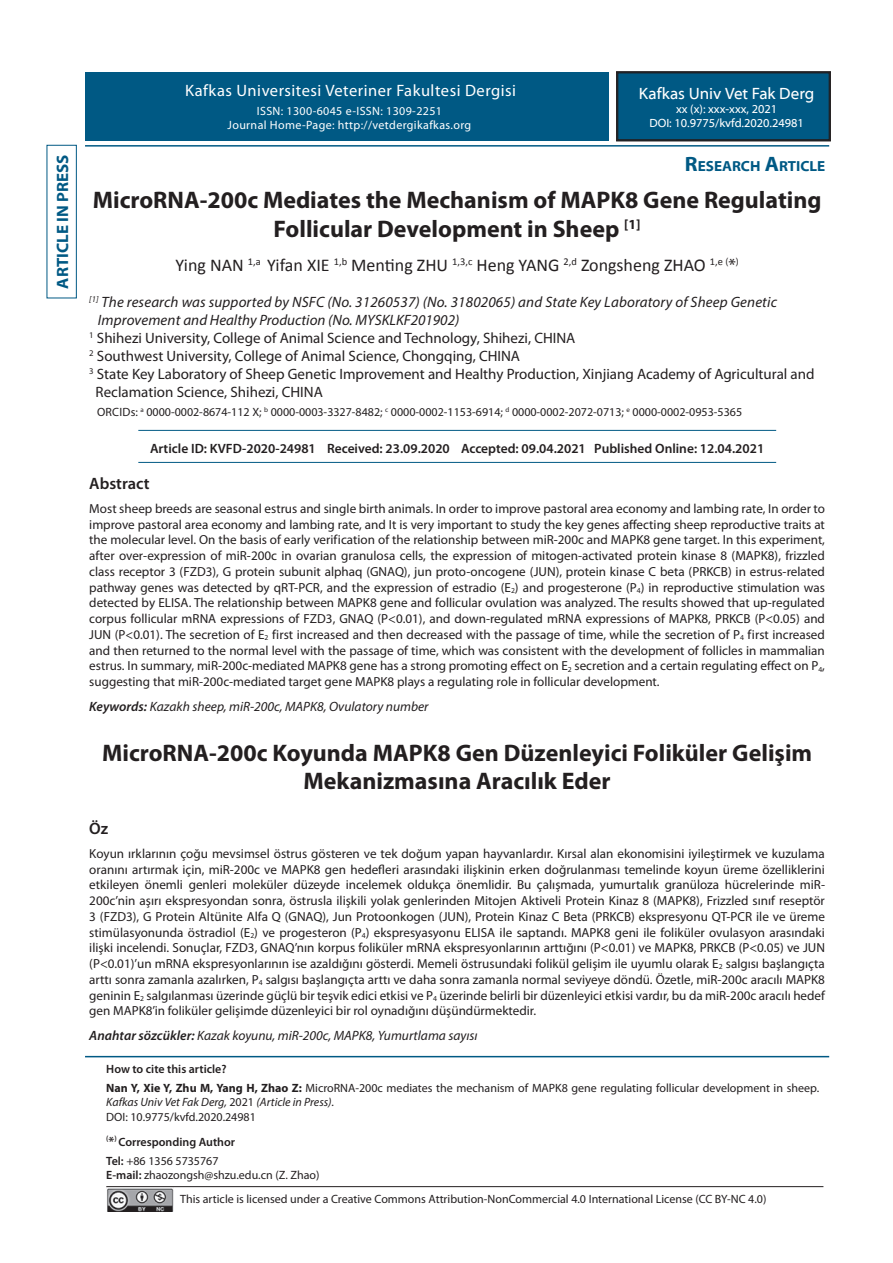
<style>
.page{position:relative;width:893px;height:1263px;background:#fff}
.page>*{position:absolute;margin:0;border:0;box-sizing:border-box;transform-origin:0 0}
.t1{font:700 24px/28.8px "Myriad Pro";color:#231f20;text-align:center}
.t2{font:18px "Calibri";color:#231f20}
.t3{font:16.5px "Myriad Pro";letter-spacing:.03em;color:#fff}
.t4{font:16.5px "Myriad Web Pro";color:#fff}
.t5{font:700 16.5px "Myriad Web Pro";color:#005984}
.t6{font:600 16.5px "Myriad Pro";color:#231f20}
.t7{font:15px "Myriad Pro";color:#231f20}
.t8{font:italic 15px "Myriad Pro";letter-spacing:.01em;color:#231f20}
.t9{font:700 14.7px "Myriad Web Pro";color:#005984}
.t10{font:italic 13.5px "Myriad Pro";color:#231f20}
.t11{font:600 13.5px "Myriad Pro";color:#231f20}
.t12{font:13.2px/15.8px "Myriad Pro";color:#231f20;text-align:justify}
.t13{font:12px/18.6px "Myriad Pro";color:#231f20}
.t14{font:12px/14.2px "Myriad Pro";letter-spacing:.03em;color:#fff;text-align:center}
.t15{font:italic 12px/14.4px "Myriad Pro";color:#231f20}
.t16{font:12px/14.4px "Myriad Web Pro";color:#fff;text-align:center}
.t17{font:600 12px/18.6px "Myriad Pro";color:#231f20}
.s1{font-size:21px}
.s2{font-family:"Myriad Pro"}
.s3{font-weight:600}
.s4{font-weight:700}
.s5{font-style:normal}
.s6{font-size:13.5px}
.s7{font-weight:400}
</style>
<div class="page">
<hr style="left:85px;top:1056px;width:744px;height:1px;background:#005984">
<hr style="left:85px;top:145px;width:744px;height:2px;background:#005984">
<div style="left:47px;top:145px;width:30px;height:153px;border:1px solid #005984"></div>
<hr style="left:138px;top:430px;width:638px;height:1px;background:#005984">
<hr style="left:138px;top:462px;width:638px;height:1px;background:#005984">
<div style="left:616px;top:71px;width:215px;height:70px;background:#005984"></div>
<div style="left:617px;top:72px;width:213px;height:69px;border:1px solid #231f20"></div>
<div style="left:618px;top:73px;width:211px;height:67px;border:1px solid #231f20"></div>
<div style="left:86px;top:72px;width:523px;height:68px;background:#005984"></div>
<img style="left:107px;top:1188px;width:67px;height:23px">
<hr style="left:106px;top:1186px;width:717px;height:1px;background:#231f20">
<p class="t5" style="left:54px;top:289px;width:135px;rotate:-90deg">ARTICLE IN PRESS</p>
<p class="t3" style="left:185px;top:80px;width:332px">Kafkas Universitesi Veteriner Fakultesi Dergisi</p>
<p class="t14" style="left:228px;top:103px;width:245px">ISSN: 1300-6045 e-ISSN: 1309-2251<br>Journal Home-Page: http://vetdergikafkas.org</p>
<p class="t4" style="left:639px;top:84px;width:177px">Kafkas Univ Vet Fak Derg</p>
<p class="t16" style="left:649px;top:102px;width:156px">xx (x): xxx-xxx, 2021<br>DOI: 10.9775/kvfd.2020.24981</p>
<p class="t9" style="left:685px;top:158px;width:142px"><span class="s1">R</span>ESEARCH <span class="s1">A</span>RTICLE</p>
<h1 class="t1" style="left:93px;top:186px;width:730px">MicroRNA-200c Mediates the Mechanism of MAPK8 Gene Regulating<br>Follicular Development in Sheep <sup>[1]</sup></h1>
<h2 class="t2" style="left:175px;top:254px;width:565px">Ying NAN <sup>1,a</sup> Yifan XIE <sup>1,b</sup> Menting ZHU <sup>1,3,c</sup> Heng YANG <sup>2,d</sup> Zongsheng ZHAO <sup>1,e</sup> <sup>(</sup><span class="s2">*</span><sup>)</sup></h2>
<p class="t8" style="left:89px;top:293px;width:689px"><sup>[1]</sup> The research was supported by NSFC (No. 31260537) (No. 31802065) and State Key Laboratory of Sheep Genetic</p>
<p class="t8" style="left:98px;top:311px;width:363px">Improvement and Healthy Production (No. MYSKLKF201902)</p>
<p class="t7" style="left:89px;top:329px;width:488px"><sup>1</sup> Shihezi University, College of Animal Science and Technology, Shihezi, CHINA</p>
<p class="t7" style="left:89px;top:347px;width:432px"><sup>2</sup> Southwest University, College of Animal Science, Chongqing, CHINA</p>
<p class="t7" style="left:89px;top:365px;width:727px"><sup>3</sup> State Key Laboratory of Sheep Genetic Improvement and Healthy Production, Xinjiang Academy of Agricultural and</p>
<p class="t7" style="left:96px;top:383px;width:229px">Reclamation Science, Shihezi, CHINA</p>
<p class="t13" style="left:97px;top:402px;width:647px">ORCIDs: <sup>a</sup> 0000-0002-8674-112 X; <sup>b</sup> 0000-0003-3327-8482; <sup>c</sup> 0000-0002-1153-6914; <sup>d</sup> 0000-0002-2072-0713; <sup>e</sup> 0000-0002-0953-5365</p>
<p class="t11" style="left:150px;top:439px;width:616px">Article ID: KVFD-2020-24981 Received: 23.09.2020 Accepted: 09.04.2021 Published Online: 12.04.2021</p>
<p class="t6" style="left:89px;top:473px;width:62px">Abstract</p>
<p class="t12" style="left:89px;top:500px;width:737px">Most sheep breeds are seasonal estrus and single birth animals. In order to improve pastoral area economy and lambing rate, In order to improve pastoral area economy and lambing rate, and It is very important to study the key genes affecting sheep reproductive traits at the molecular level. On the basis of early verification of the relationship between miR-200c and MAPK8 gene target. In this experiment, after over-expression of miR-200c in ovarian granulosa cells, the expression of mitogen-activated protein kinase 8 (MAPK8), frizzled class receptor 3 (FZD3), G protein subunit alphaq (GNAQ), jun proto-oncogene (JUN), protein kinase C beta (PRKCB) in estrus-related pathway genes was detected by qRT-PCR, and the expression of estradio (E<sub>2</sub>) and progesterone (P<sub>4</sub>) in reproductive stimulation was detected by ELISA. The relationship between MAPK8 gene and follicular ovulation was analyzed. The results showed that up-regulated corpus follicular mRNA expressions of FZD3, GNAQ (P&lt;0.01), and down-regulated mRNA expressions of MAPK8, PRKCB (P&lt;0.05) and JUN (P&lt;0.01). The secretion of E<sub>2</sub> first increased and then decreased with the passage of time, while the secretion of P<sub>4</sub> first increased and then returned to the normal level with the passage of time, which was consistent with the development of follicles in mammalian estrus. In summary, miR-200c-mediated MAPK8 gene has a strong promoting effect on E<sub>2</sub> secretion and a certain regulating effect on P<sub>4</sub>, suggesting that miR-200c-mediated target gene MAPK8 plays a regulating role in follicular development.</p>
<p class="t10" style="left:89px;top:698px;width:341px"><span class="s3">Keywords:</span> Kazakh sheep, miR-200c, MAPK8, Ovulatory number</p>
<h1 class="t1" style="left:102px;top:738px;width:712px">MicroRNA-200c Koyunda MAPK8 Gen Düzenleyici Foliküler Gelişim<br>Mekanizmasına Aracılık Eder</h1>
<p class="t6" style="left:89px;top:817px;width:20px">Öz</p>
<p class="t12" style="left:89px;top:845px;width:737px">Koyun ırklarının çoğu mevsimsel östrus gösteren ve tek doğum yapan hayvanlardır. Kırsal alan ekonomisini iyileştirmek ve kuzulama oranını artırmak için, miR-200c ve MAPK8 gen hedefleri arasındaki ilişkinin erken doğrulanması temelinde koyun üreme özelliklerini etkileyen önemli genleri moleküler düzeyde incelemek oldukça önemlidir. Bu çalışmada, yumurtalık granüloza hücrelerinde miR-200c’nin aşırı ekspresyondan sonra, östrusla ilişkili yolak genlerinden Mitojen Aktiveli Protein Kinaz 8 (MAPK8), Frizzled sınıf reseptör 3 (FZD3), G Protein Altünite Alfa Q (GNAQ), Jun Protoonkogen (JUN), Protein Kinaz C Beta (PRKCB) ekspresyonu QT-PCR ile ve üreme stimülasyonunda östradiol (E<sub>2</sub>) ve progesteron (P<sub>4</sub>) ekspresyasyonu ELISA ile saptandı. MAPK8 geni ile foliküler ovulasyon arasındaki ilişki incelendi. Sonuçlar, FZD3, GNAQ’nın korpus foliküler mRNA ekspresyonlarının arttığını (P&lt;0.01) ve MAPK8, PRKCB (P&lt;0.05) ve JUN (P&lt;0.01)’un mRNA ekspresyonlarının ise azaldığını gösterdi. Memeli östrusundaki folikül gelişim ile uyumlu olarak E<sub>2</sub> salgısı başlangıçta arttı sonra zamanla azalırken, P<sub>4</sub> salgısı başlangıçta arttı ve daha sonra zamanla normal seviyeye döndü. Özetle, miR-200c aracılı MAPK8 geninin E<sub>2</sub> salgılanması üzerinde güçlü bir teşvik edici etkisi ve P<sub>4</sub> üzerinde belirli bir düzenleyici etkisi vardır, bu da miR-200c aracılı hedef gen MAPK8’in foliküler gelişimde düzenleyici bir rol oynadığını düşündürmektedir.</p>
<p class="t10" style="left:89px;top:1027px;width:390px"><span class="s3">Anahtar sözcükler:</span> Kazak koyunu, miR-200c, MAPK8, Yumurtlama sayısı</p>
<p class="t13" style="left:106px;top:1060px;width:714px"><span class="s3">How to cite this article?<br></span><span class="s4">Nan Y, Xie Y, Zhu M, Yang H, Zhao Z:</span> MicroRNA-200c mediates the mechanism of MAPK8 gene regulating follicular development in sheep.</p>
<p class="t15" style="left:106px;top:1095px;width:229px">Kafkas Univ Vet Fak Derg, <span class="s5">2021</span> (Article in Press).<br><span class="s5">DOI: 10.9775/kvfd.2020.24981</span></p>
<p class="t17" style="left:106px;top:1132px;width:130px"><sup>(</sup><span class="s6">*</span><sup>)</sup> Corresponding Author<br>Tel: <span class="s7">+86 1356 5735767</span></p>
<p class="t13" style="left:106px;top:1165px;width:215px"><span class="s3">E-mail:</span> zhaozongsh@shzu.edu.cn (Z. Zhao)</p>
<p class="t13" style="left:180px;top:1189px;width:588px">This article is licensed under a Creative Commons Attribution-NonCommercial 4.0 International License (CC BY-NC 4.0)</p>
</div>
